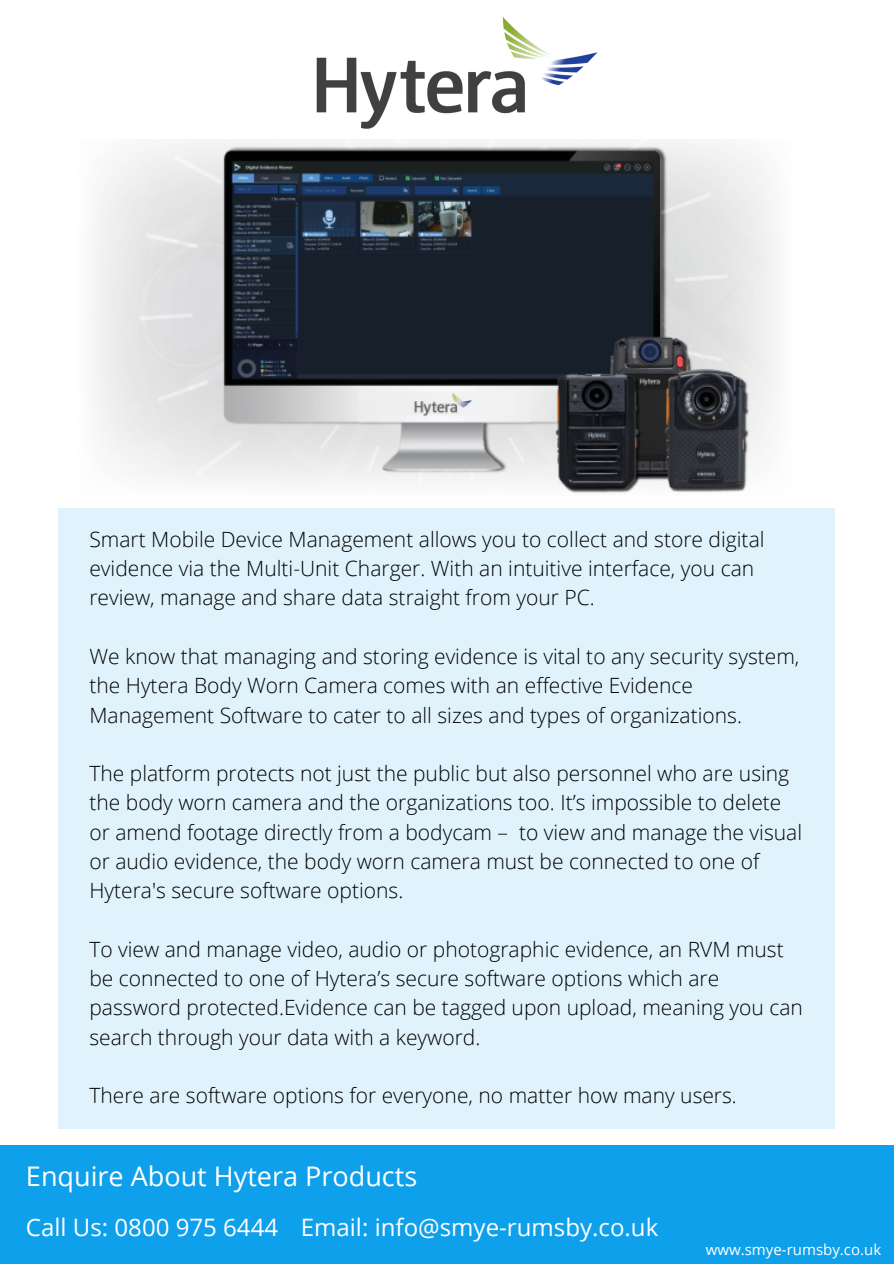
<style>
.page{position:relative;width:894px;height:1264px;background:#fff}
.page>*{position:absolute;margin:0;border:0;box-sizing:border-box;transform-origin:0 0}
.t1{font:27px "Open Sans";color:#fff}
.t2{font:24px "Open Sans";color:#fff}
.t3{font:300 21px/29.2px "Open Sans";color:#000}
.t4{font:15px "Open Sans";color:#fff}
</style>
<div class="page">
<img style="left:316px;top:17px;width:282px;height:112px">
<img style="left:94px;top:139px;width:683px;height:354px">
<div style="left:58px;top:508px;width:776px;height:620px;background:#e0f3fc"></div>
<div style="left:0;top:1145px;width:893px;height:118px;background:#0ea0eb"></div>
<p class="t3" style="left:89px;top:524px;width:676px">Smart Mobile Device Management allows you to collect and store digital evidence via the Multi-Unit Charger. With an intuitive interface, you can review, manage and share data straight from your PC.</p>
<p class="t3" style="left:89px;top:641px;width:711px">We know that managing and storing evidence is vital to any security system, the Hytera Body Worn Camera comes with an effective Evidence<br>Management Software to cater to all sizes and types of organizations.</p>
<p class="t3" style="left:89px;top:758px;width:714px">The platform protects not just the public but also personnel who are using the body worn camera and the organizations too. It’s impossible to delete or amend footage directly from a bodycam – to view and manage the visual or audio evidence, the body worn camera must be connected to one of Hytera's secure software options.</p>
<p class="t3" style="left:89px;top:934px;width:714px">To view and manage video, audio or photographic evidence, an RVM must be connected to one of Hytera’s secure software options which are password protected.Evidence can be tagged upon upload, meaning you can search through your data with a keyword.</p>
<p class="t3" style="left:89px;top:1080px;width:648px">There are software options for everyone, no matter how many users.</p>
<p class="t1" style="left:26px;top:1156px;width:392px">Enquire About Hytera Products</p>
<p class="t2" style="left:26px;top:1210px;width:633px">Call Us: 0800 975 6444 Email: info@smye-rumsby.co.uk</p>
<p class="t4" style="left:705px;top:1238px;width:177px">www.smye-rumsby.co.uk</p>
</div>
